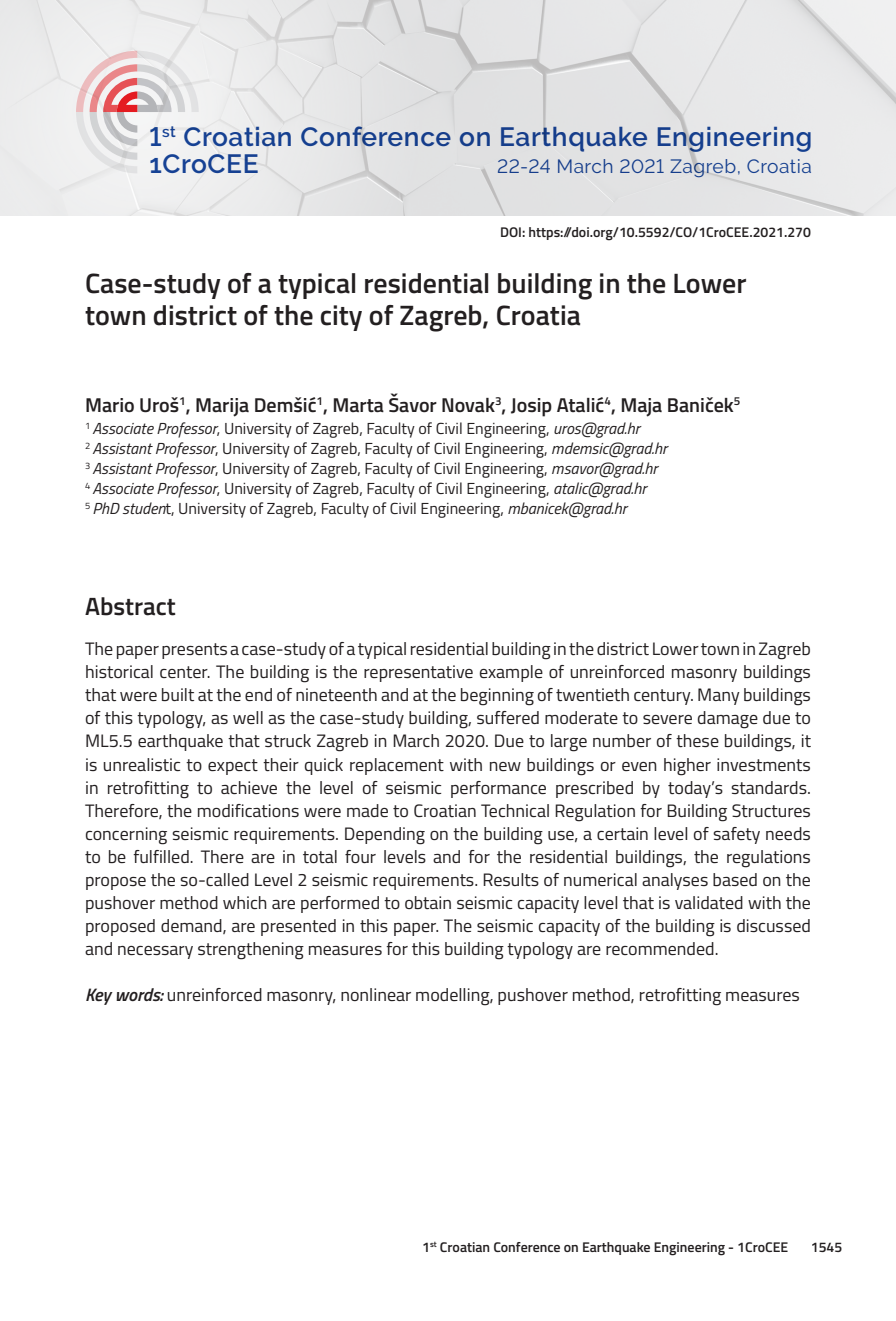
<style>
.page{position:relative;width:896px;height:1321px;background:#fff}
.page>*{position:absolute;margin:0;border:0;box-sizing:border-box;transform-origin:0 0}
.t1{font:600 28px/32px "Titillium";color:#231f20}
.t2{font:600 26.4px/27.2px "Raleway";letter-spacing:.025em;color:#18469d}
.t3{font:600 25px "Titillium";color:#231f20}
.t4{font:600 20px "Titillium";color:#231f20}
.t5{font:19.2px "Raleway";letter-spacing:.025em;color:#18469d}
.t6{font:18px/23px "Titillium";color:#231f20;text-align:justify}
.t7{font:16px/20px "Titillium";color:#231f20}
.t8{font:600 14px "Titillium";color:#231f20}
.s1{font-style:italic}
.s2{font-weight:600;font-style:italic}
</style>
<div class="page">
<img style="left:423px;top:0;width:473px;height:215px">
<div style="left:0;top:0;width:423px;height:215px;background:#eaeaeb"></div>
<svg style="left:76px;top:51px;width:123px;height:121px"></svg>
<h2 class="t2" style="left:149px;top:123px;width:664px">1<sup>st</sup> Croatian Conference on Earthquake Engineering<br>1CroCEE</h2>
<p class="t5" style="left:497px;top:155px;width:316px">22-24 March 2021 Zagreb, Croatia</p>
<p class="t8" style="left:500px;top:222px;width:312px">DOI: https://doi.org/10.5592/CO/1CroCEE.2021.270</p>
<h1 class="t1" style="left:85px;top:266px;width:663px">Case-study of a typical residential building in the Lower town district of the city of Zagreb, Croatia</h1>
<p class="t4" style="left:85px;top:390px;width:657px">Mario Uroš<sup>1</sup>, Marija Demšić<sup>1</sup>, Marta Šavor Novak<sup>3</sup>, Josip Atalić<sup>4</sup>, Maja Baniček<sup>5</sup></p>
<p class="t7" style="left:85px;top:418px;width:583px"><sup>1</sup> <span class="s1">Associate Professor</span>, University of Zagreb, Faculty of Civil Engineering, <span class="s1">uros@grad.hr<br></span><sup>2</sup> <span class="s1">Assistant Professor</span>, University of Zagreb, Faculty of Civil Engineering, <span class="s1">mdemsic@grad.hr </span><sup>3</sup> <span class="s1">Assistant Professor</span>, University of Zagreb, Faculty of Civil Engineering, <span class="s1">msavor@grad.hr<br></span><sup>4</sup> <span class="s1">Associate Professor</span>, University of Zagreb, Faculty of Civil Engineering, <span class="s1">atalic@grad.hr<br></span><sup>5</sup> <span class="s1">PhD studen</span>t, University of Zagreb, Faculty of Civil Engineering, <span class="s1">mbanicek@grad.hr</span></p>
<h3 class="t3" style="left:85px;top:588px;width:92px">Abstract</h3>
<p class="t6" style="left:85px;top:637px;width:727px">The paper presents a case-study of a typical residential building in the district Lower town in Zagreb historical center. The building is the representative example of unreinforced masonry buildings that were built at the end of nineteenth and at the beginning of twentieth century. Many buildings of this typology, as well as the case-study building, suffered moderate to severe damage due to ML5.5 earthquake that struck Zagreb in March 2020. Due to large number of these buildings, it is unrealistic to expect their quick replacement with new buildings or even higher investments in retrofitting to achieve the level of seismic performance prescribed by today’s standards.<br>Therefore, the modifications were made to Croatian Technical Regulation for Building Structures concerning seismic requirements. Depending on the building use, a certain level of safety needs to be fulfilled. There are in total four levels and for the residential buildings, the regulations propose the so-called Level 2 seismic requirements. Results of numerical analyses based on the pushover method which are performed to obtain seismic capacity level that is validated with the proposed demand, are presented in this paper. The seismic capacity of the building is discussed and necessary strengthening measures for this building typology are recommended.</p>
<p class="t6" style="left:85px;top:982px;width:716px"><span class="s2">Key words:</span> unreinforced masonry, nonlinear modelling, pushover method, retrofitting measures</p>
<p class="t8" style="left:422px;top:1237px;width:367px">1<sup>st</sup> Croatian Conference on Earthquake Engineering - 1CroCEE</p>
<p class="t8" style="left:811px;top:1237px;width:33px">1545</p>
</div>
